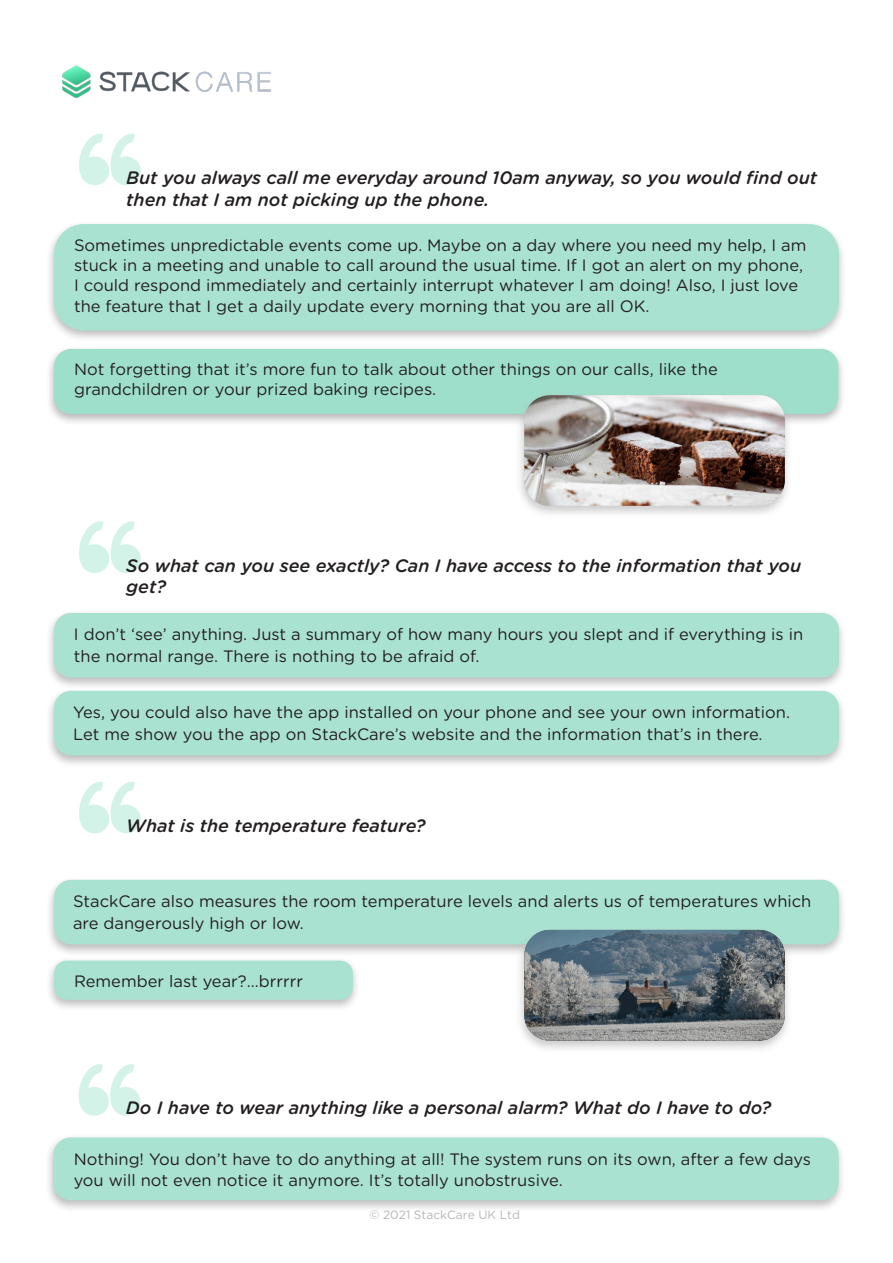
<style>
.page{position:relative;width:893px;height:1263px;background:#fff}
.page>*{position:absolute;margin:0;border:0;box-sizing:border-box;transform-origin:0 0}
.t1{font:italic 500 18px/21.6px "Gotham Rounded";color:#231f20}
.t2{font:16.5px/21.6px "Gotham Rounded";color:#231f20}
.t3{font:12px "Gotham Rounded";color:#b6b6b8}
</style>
<div class="page">
<svg style="left:79px;top:134px;width:62px;height:51px"></svg>
<svg style="left:79px;top:521px;width:62px;height:52px"></svg>
<svg style="left:79px;top:782px;width:62px;height:51px"></svg>
<svg style="left:78px;top:1064px;width:63px;height:52px"></svg>
<img style="left:62px;top:65px;width:210px;height:33px">
<div style="left:45px;top:220px;width:801px;height:123px;background:#231f20;opacity:.75"></div>
<div style="left:54px;top:224px;width:785px;height:106px;background:#a9e2d1;border-radius:30px"></div>
<div style="left:45px;top:1133px;width:801px;height:80px;background:#231f20;opacity:.75"></div>
<div style="left:54px;top:1137px;width:784px;height:63px;background:#a9e2d1;border-radius:17px"></div>
<div style="left:45px;top:609px;width:801px;height:81px;background:#231f20;opacity:.75"></div>
<div style="left:54px;top:613px;width:785px;height:64px;background:#a9e2d1;border-radius:17px"></div>
<div style="left:45px;top:876px;width:801px;height:81px;background:#231f20;opacity:.75"></div>
<div style="left:54px;top:880px;width:785px;height:64px;background:#a9e2d1;border-radius:17px"></div>
<div style="left:45px;top:687px;width:801px;height:81px;background:#231f20;opacity:.75"></div>
<div style="left:54px;top:691px;width:785px;height:64px;background:#a9e2d1;border-radius:17px"></div>
<div style="left:45px;top:345px;width:801px;height:81px;background:#231f20;opacity:.75"></div>
<div style="left:54px;top:349px;width:784px;height:65px;background:#9edfcb;border-radius:17px"></div>
<div style="left:515px;top:391px;width:277px;height:127px;background:#b9b9bb;opacity:.75"></div>
<img style="left:524px;top:395px;width:261px;height:111px">
<div style="left:515px;top:926px;width:277px;height:127px;background:#b9b9bb;opacity:.75"></div>
<img style="left:524px;top:930px;width:261px;height:111px">
<div style="left:45px;top:956px;width:315px;height:56px;background:#231f20;opacity:.75"></div>
<div style="left:54px;top:960px;width:299px;height:40px;background:#a9e2d1;border-radius:13px"></div>
<p class="t1" style="left:126px;top:166px;width:692px">But you always call me everyday around 10am anyway, so you would find out then that I am not picking up the phone.</p>
<p class="t2" style="left:74px;top:235px;width:734px;line-height:19.8px">Sometimes unpredictable events come up. Maybe on a day where you need my help, I am stuck in a meeting and unable to call around the usual time. If I got an alert on my phone,<br>I could respond immediately and certainly interrupt whatever I am doing! Also, I just love</p>
<p class="t2" style="left:74px;top:295px;width:577px">the feature that I get a daily update every morning that you are all OK.</p>
<p class="t2" style="left:74px;top:358px;width:645px">Not forgetting that it’s more fun to talk about other things on our calls, like the</p>
<p class="t2" style="left:74px;top:377px;width:364px">grandchildren or your prized baking recipes.</p>
<p class="t1" style="left:126px;top:554px;width:676px">So what can you see exactly? Can I have access to the information that you get?</p>
<p class="t2" style="left:74px;top:623px;width:731px">I don’t ‘see’ anything. Just a summary of how many hours you slept and if everything is in the normal range. There is nothing to be afraid of.</p>
<p class="t2" style="left:73px;top:700px;width:718px">Yes, you could also have the app installed on your phone and see your own information.<br>Let me show you the app on StackCare’s website and the information that’s in there.</p>
<p class="t1" style="left:126px;top:814px;width:301px">What is the temperature feature?</p>
<p class="t2" style="left:73px;top:889px;width:740px">StackCare also measures the room temperature levels and alerts us of temperatures which are dangerously high or low.</p>
<p class="t2" style="left:74px;top:969px;width:231px">Remember last year?...brrrrr</p>
<p class="t1" style="left:126px;top:1096px;width:647px">Do I have to wear anything like a personal alarm? What do I have to do?</p>
<p class="t2" style="left:74px;top:1147px;width:739px">Nothing! You don’t have to do anything at all! The system runs on its own, after a few days you will not even notice it anymore. It’s totally unobstrusive.</p>
<p class="t3" style="left:370px;top:1206px;width:152px">© 2021 StackCare UK Ltd</p>
</div>
